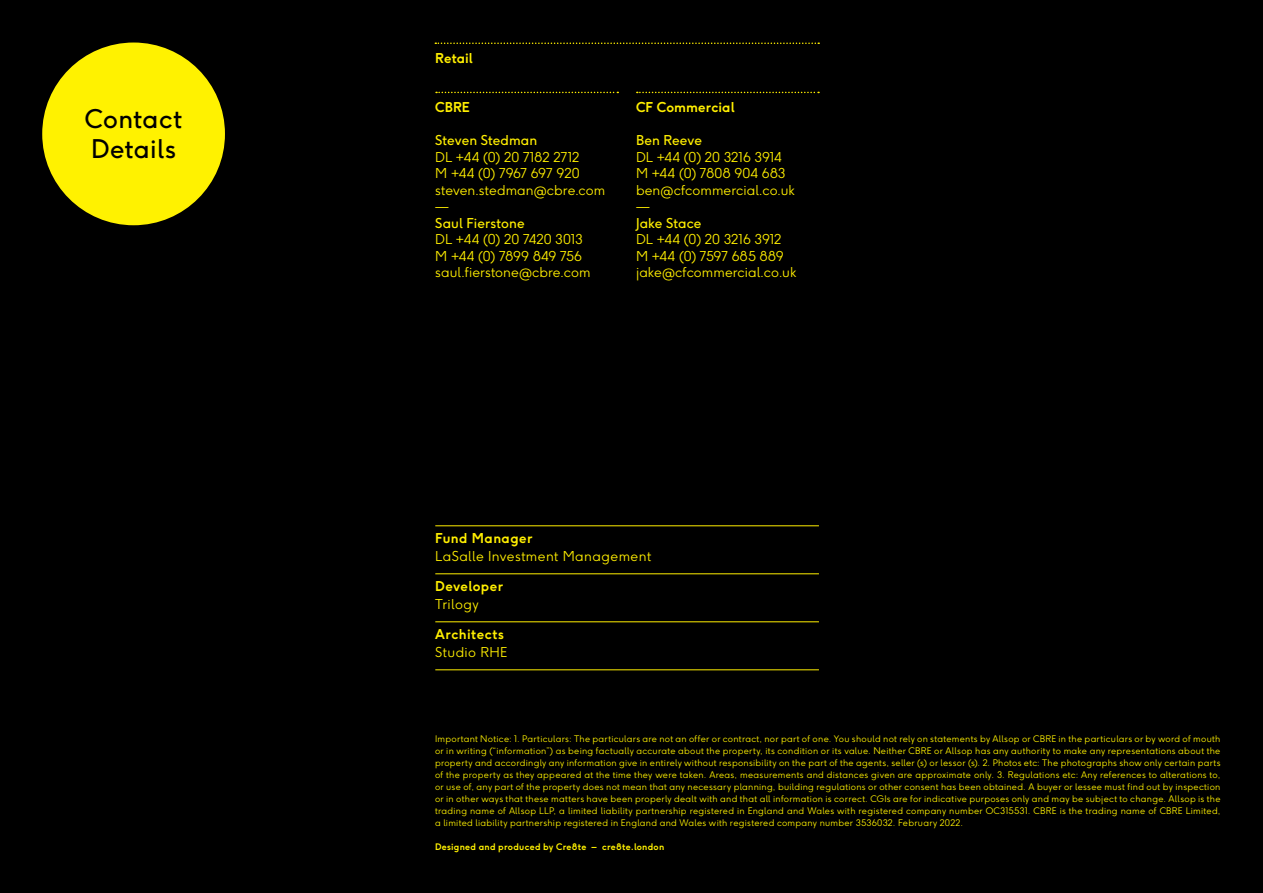
<style>
.page{position:relative;width:1263px;height:893px;background:#000}
.page>*{position:absolute;margin:0;border:0;box-sizing:border-box;transform-origin:0 0}
.t1{font:25.5px/30px "F37 Ginger";letter-spacing:.015em;color:#000}
.t2{font:300 13.5px/16.5px "F37 Ginger";letter-spacing:.005em;color:#ffef00}
.t3{font:13.5px "F37 Ginger";letter-spacing:.005em;color:#ffef00}
.t4{font:300 13.5px "F37 Ginger";letter-spacing:.03em;color:#ffef00}
.t5{font:700 13.5px "F37 Ginger";letter-spacing:.025em;color:#ffef00}
.t6{font:700 13.5px "F37 Ginger";letter-spacing:.005em;color:#ffef00}
.t7{font:300 9px/12px "F37 Ginger";letter-spacing:.03em;color:#fff200;text-align:justify}
.t8{font:700 9px "F37 Ginger";letter-spacing:.03em;color:#fff200}
</style>
<div class="page">
<div style="left:42px;top:43px;width:183px;height:182px;background:#fff200;border-radius:50%"></div>
<svg style="left:435px;top:43px;width:384px;height:1px"></svg>
<svg style="left:436px;top:92px;width:182px;height:1px"></svg>
<svg style="left:637px;top:92px;width:182px;height:1px"></svg>
<hr style="left:435px;top:525px;width:384px;height:1px;background:#ffef00">
<hr style="left:435px;top:573px;width:384px;height:1px;background:#ffef00">
<hr style="left:435px;top:621px;width:384px;height:1px;background:#ffef00">
<hr style="left:435px;top:669px;width:384px;height:1px;background:#ffef00">
<h1 class="t1" style="left:85px;top:106px;width:99px">Contact<br>Details</h1>
<h2 class="t5" style="left:435px;top:52px;width:39px">Retail</h2>
<h2 class="t5" style="left:435px;top:101px;width:36px">CBRE</h2>
<h2 class="t3" style="left:435px;top:134px;width:103px">Steven Stedman</h2>
<h2 class="t2" style="left:435px;top:150px;width:171px">DL +44 (0) 20 7182 2712<br>M +44 (0) 7967 697 920 steven.stedman@cbre.com —</h2>
<h2 class="t3" style="left:435px;top:217px;width:91px">Saul Fierstone</h2>
<h2 class="t2" style="left:435px;top:232px;width:157px">DL +44 (0) 20 7420 3013<br>M +44 (0) 7899 849 756 saul.fierstone@cbre.com</h2>
<h2 class="t6" style="left:636px;top:101px;width:100px">CF Commercial</h2>
<h2 class="t3" style="left:636px;top:134px;width:67px">Ben Reeve</h2>
<h2 class="t2" style="left:636px;top:150px;width:160px">DL +44 (0) 20 3216 3914<br>M +44 (0) 7808 904 683 ben@cfcommercial.co.uk —</h2>
<h2 class="t3" style="left:636px;top:217px;width:67px">Jake Stace</h2>
<h2 class="t2" style="left:636px;top:232px;width:162px">DL +44 (0) 20 3216 3912<br>M +44 (0) 7597 685 889 jake@cfcommercial.co.uk</h2>
<h2 class="t5" style="left:435px;top:532px;width:99px">Fund Manager</h2>
<h2 class="t4" style="left:435px;top:550px;width:217px">LaSalle Investment Management</h2>
<h2 class="t5" style="left:435px;top:580px;width:69px">Developer</h2>
<h2 class="t4" style="left:435px;top:598px;width:45px">Trilogy</h2>
<h2 class="t5" style="left:435px;top:628px;width:70px">Architects</h2>
<h2 class="t4" style="left:435px;top:646px;width:74px">Studio RHE</h2>
<p class="t7" style="left:435px;top:734px;width:787px">Important Notice: 1. Particulars: The particulars are not an offer or contract, nor part of one. You should not rely on statements by Allsop or CBRE in the particulars or by word of mouth or in writing (“information”) as being factually accurate about the property, its condition or its value. Neither CBRE or Allsop has any authority to make any representations about the property and accordingly any information give in entirely without responsibility on the part of the agents, seller (s) or lessor (s). 2. Photos etc: The photographs show only certain parts of the property as they appeared at the time they were taken. Areas, measurements and distances given are approximate only. 3. Regulations etc: Any references to alterations to, or use of, any part of the property does not mean that any necessary planning, building regulations or other consent has been obtained. A buyer or lessee must find out by inspection or in other ways that these matters have been properly dealt with and that all information is correct. CGIs are for indicative purposes only and may be subject to change. Allsop is the trading name of Allsop LLP, a limited liability partnership registered in England and Wales with registered company number OC315531. CBRE is the trading name of CBRE Limited, a limited liability partnership registered in England and Wales with registered company number 3536032. February 2022.</p>
<p class="t8" style="left:435px;top:843px;width:231px">Designed and produced by Cre8te – cre8te.london</p>
</div>
